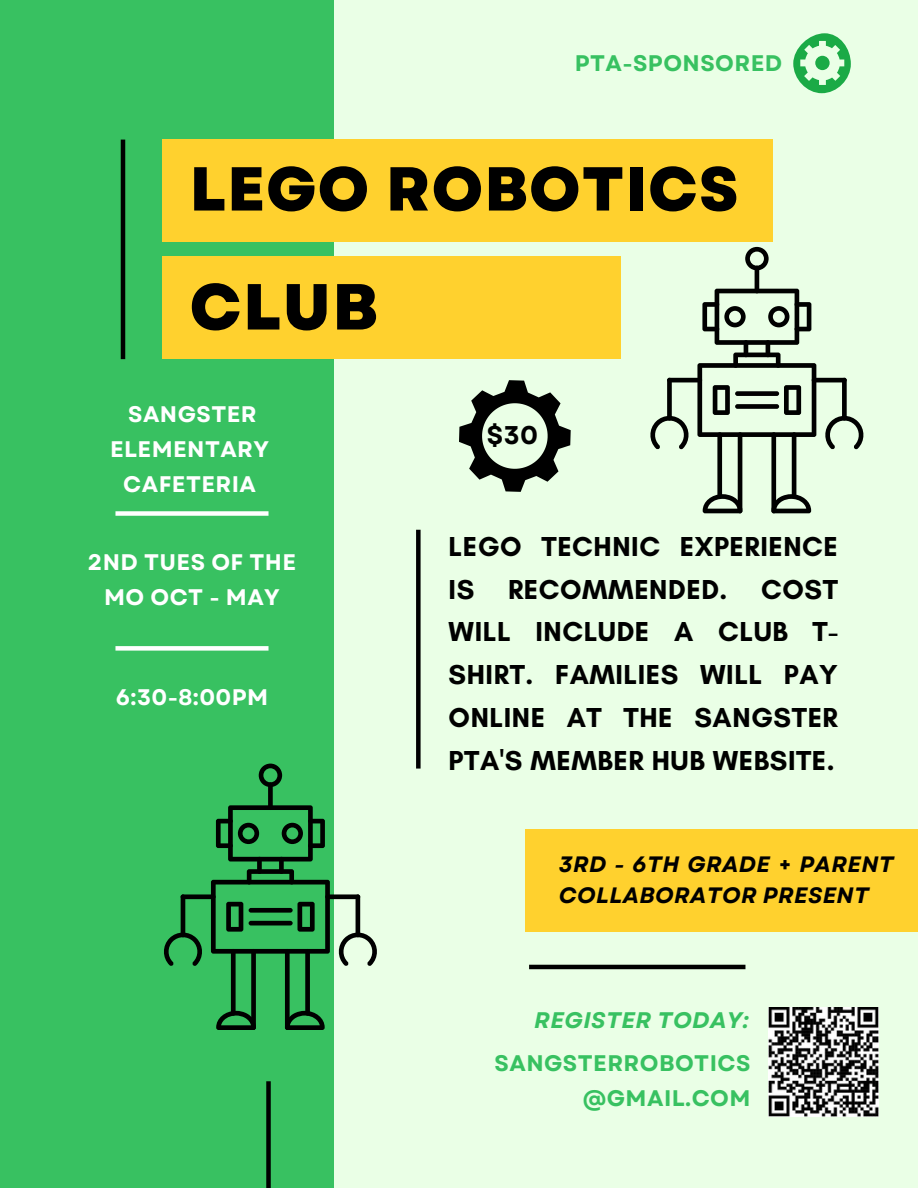
<style>
.page{position:relative;width:918px;height:1188px;background:#eaffe6}
.page>*{position:absolute;margin:0;border:0;box-sizing:border-box;transform-origin:0 0}
.t1{font:800 64.95px "Garet";color:#000}
.t2{font:800 61.95px "Garet";letter-spacing:.02em;color:#000}
.t3{font:700 27.9px/42.8px "Glacial Indifference";letter-spacing:.02em;color:#000;text-align:justify}
.t4{font:700 25.65px "Garet";color:#000}
.t5{font:700 22.5px/35px "Garet";letter-spacing:.02em;color:#fff;text-align:center}
.t6{font:700 22.5px/34.8px "Garet";letter-spacing:.02em;color:#38c161;text-align:right}
.t7{font:italic 700 22.5px "Garet";letter-spacing:.02em;color:#38c161}
.t8{font:italic 700 22.2px/30.3px "Garet";letter-spacing:.02em;color:#000}
</style>
<div class="page">
<div style="left:0;top:0;width:333px;height:1188px;background:#38c161"></div>
<div style="left:162px;top:257px;width:459px;height:102px;background:#ffd12e"></div>
<div style="left:162px;top:140px;width:611px;height:102px;background:#ffd12e"></div>
<div style="left:115px;top:511px;width:154px;height:5px;background:#fff"></div>
<div style="left:115px;top:646px;width:154px;height:5px;background:#fff"></div>
<div style="left:416px;top:530px;width:5px;height:239px;background:#000"></div>
<svg style="left:793px;top:33px;width:58px;height:61px"></svg>
<hr style="left:529px;top:965px;width:216px;height:4px;background:#000">
<div style="left:526px;top:829px;width:392px;height:103px;background:#ffd12e"></div>
<hr style="left:121px;top:140px;width:4px;height:219px;background:#000">
<div style="left:266px;top:1081px;width:5px;height:107px;background:#000"></div>
<hr style="left:755px;top:266px;width:4px;height:27px;background:#000;border-radius:2px">
<svg style="left:697px;top:289px;width:119px;height:224px"></svg>
<svg style="left:745px;top:247px;width:24px;height:23px"></svg>
<hr style="left:812px;top:378px;width:35px;height:4px;background:#000;border-radius:2px">
<div style="left:842px;top:378px;width:5px;height:43px;background:#000;border-radius:2px"></div>
<svg style="left:825px;top:416px;width:38px;height:33px"></svg>
<hr style="left:667px;top:378px;width:35px;height:4px;background:#000;border-radius:2px">
<div style="left:667px;top:378px;width:5px;height:43px;background:#000;border-radius:2px"></div>
<svg style="left:650px;top:414px;width:39px;height:35px"></svg>
<div style="left:268px;top:782px;width:5px;height:28px;background:#000;border-radius:2px"></div>
<svg style="left:211px;top:805px;width:119px;height:225px"></svg>
<svg style="left:259px;top:764px;width:23px;height:23px"></svg>
<div style="left:325px;top:894px;width:35px;height:5px;background:#000;border-radius:2px"></div>
<hr style="left:356px;top:894px;width:4px;height:43px;background:#000;border-radius:2px">
<svg style="left:339px;top:933px;width:38px;height:33px"></svg>
<div style="left:181px;top:894px;width:35px;height:5px;background:#000;border-radius:2px"></div>
<hr style="left:181px;top:894px;width:4px;height:43px;background:#000;border-radius:2px">
<svg style="left:164px;top:931px;width:38px;height:35px"></svg>
<svg style="left:459px;top:380px;width:112px;height:112px"></svg>
<img style="left:768px;top:1007px;width:111px;height:109px">
<h1 class="t6" style="left:575px;top:46px;width:209px">PTA-SPONSORED</h1>
<p class="t2" style="left:190px;top:144px;width:551px">LEGO ROBOTICS</p>
<p class="t1" style="left:190px;top:260px;width:190px">CLUB</p>
<p class="t5" style="left:110px;top:397px;width:161px">SANGSTER<br>ELEMENTARY</p>
<p class="t5" style="left:123px;top:467px;width:134px">CAFETERIA</p>
<p class="t5" style="left:88px;top:545px;width:210px">2ND TUES OF THE<br>MO OCT - MAY</p>
<h1 class="t5" style="left:116px;top:680px;width:154px">6:30-8:00PM</h1>
<p class="t4" style="left:487px;top:416px;width:53px">$30</p>
<p class="t3" style="left:449px;top:525px;width:391px">LEGO TECHNIC EXPERIENCE IS RECOMMENDED. COST WILL INCLUDE A CLUB T-SHIRT. FAMILIES WILL PAY ONLINE AT THE SANGSTER PTA'S MEMBER HUB WEBSITE.</p>
<h3 class="t8" style="left:559px;top:850px;width:336px">3RD - 6TH GRADE + PARENT<br>COLLABORATOR PRESENT</h3>
<h2 class="t7" style="left:534px;top:1004px;width:216px">REGISTER TODAY:</h2>
<p class="t6" style="left:495px;top:1046px;width:257px">SANGSTERROBOTICS @GMAIL.COM</p>
</div>
